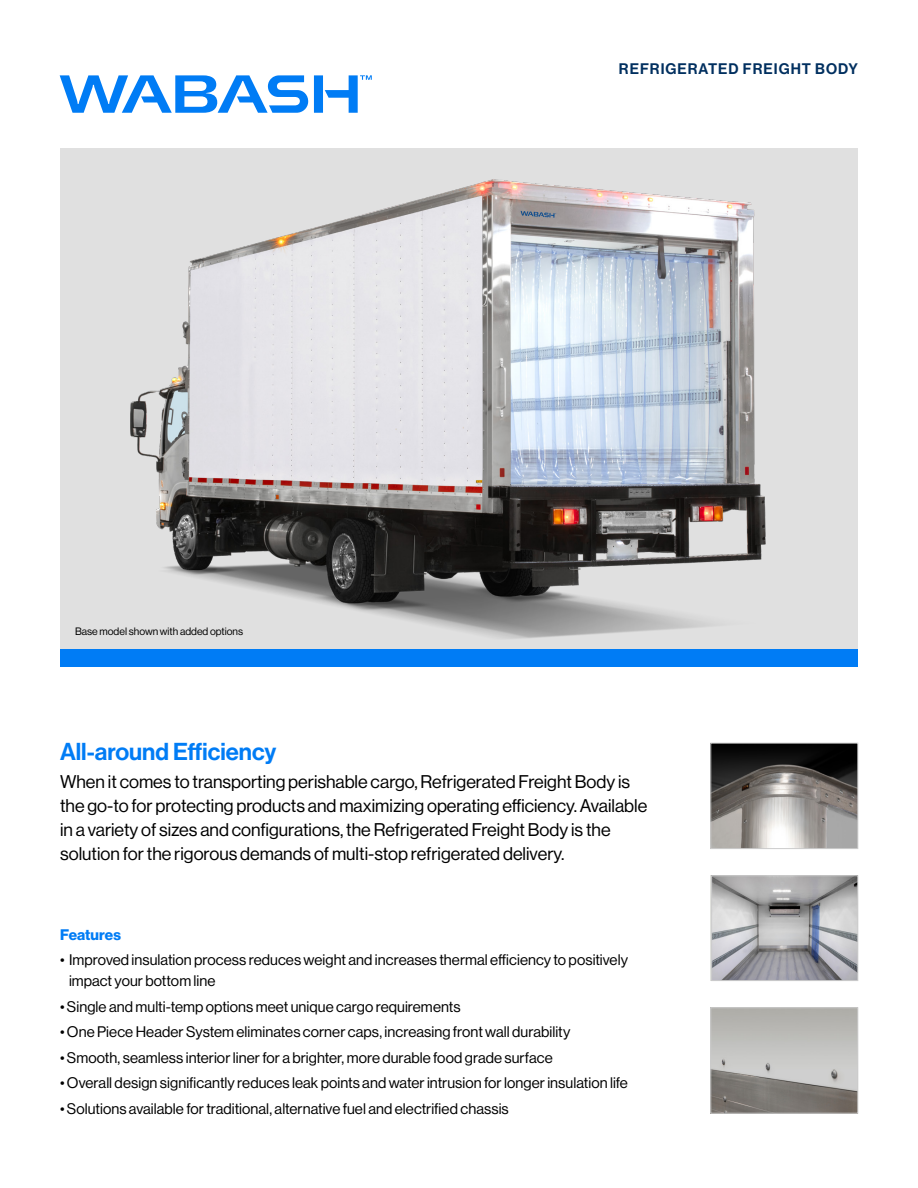
<style>
.page{position:relative;width:918px;height:1188px;background:#fff}
.page>*{position:absolute;margin:0;border:0;box-sizing:border-box;transform-origin:0 0}
.Headline{font:24px "N Haas Grotesk DS Pro 65 Md";color:#007cf5}
.High_Level_Descripti{font:18px/24px "N Haas Grotesk DS Pro 55 Rg";color:#000}
.High_Level_Features{font:15px/21px "N Haas Grotesk DS Pro 55 Rg";letter-spacing:.005em;color:#000}
.Product_Name{font:15px "N Haas Grotesk DS Pro 65 Md";letter-spacing:.065em;color:#002f5f}
.High_Level_Features-2{font:15px "N Haas Grotesk DS Pro 75 Bd";letter-spacing:.005em;color:#007cf5}
.t1{font:10.5px "N Haas Grotesk DS Pro 55 Rg";color:#000}
</style>
<div class="page">
<svg style="left:60px;top:75px;width:312px;height:38px"></svg>
<img style="left:60px;top:148px;width:798px;height:502px">
<div style="left:60px;top:650px;width:798px;height:18px;background:#007cf5"></div>
<img style="left:713px;top:1010px;width:143px;height:101px">
<div style="left:711px;top:1008px;width:147px;height:105px;border:1px solid #ccc"></div>
<img style="left:713px;top:745px;width:143px;height:102px">
<div style="left:711px;top:743px;width:147px;height:106px;border:1px solid #ccc"></div>
<img style="left:713px;top:878px;width:143px;height:101px">
<div style="left:711px;top:876px;width:147px;height:105px;border:1px solid #ccc"></div>
<p class="t1" style="left:75px;top:625px;width:170px">Base model shown with added options</p>
<p class="Headline" style="left:60px;top:737px;width:218px">All-around Efficiency</p>
<p class="Product_Name" style="left:619px;top:60px;width:240px">REFRIGERATED FREIGHT BODY</p>
<p class="High_Level_Descripti" style="left:60px;top:770px;width:589px">When it comes to transporting perishable cargo, Refrigerated Freight Body is the go-to for protecting products and maximizing operating efficiency. Available in a variety of sizes and configurations, the Refrigerated Freight Body is the solution for the rigorous demands of multi-stop refrigerated delivery.</p>
<p class="High_Level_Features-2" style="left:60px;top:926px;width:62px">Features</p>
<p class="High_Level_Features" style="left:69px;top:949px;width:561px;text-indent:-9px">• Improved insulation process reduces weight and increases thermal efficiency to positively impact your bottom line</p>
<p class="High_Level_Features" style="left:60px;top:996px;width:402px">• Single and multi-temp options meet unique cargo requirements</p>
<p class="High_Level_Features" style="left:60px;top:1021px;width:512px">• One Piece Header System eliminates corner caps, increasing front wall durability</p>
<p class="High_Level_Features" style="left:60px;top:1047px;width:494px">• Smooth, seamless interior liner for a brighter, more durable food grade surface</p>
<p class="High_Level_Features" style="left:60px;top:1072px;width:569px">• Overall design significantly reduces leak points and water intrusion for longer insulation life</p>
<p class="High_Level_Features" style="left:60px;top:1098px;width:450px">• Solutions available for traditional, alternative fuel and electrified chassis</p>
</div>
